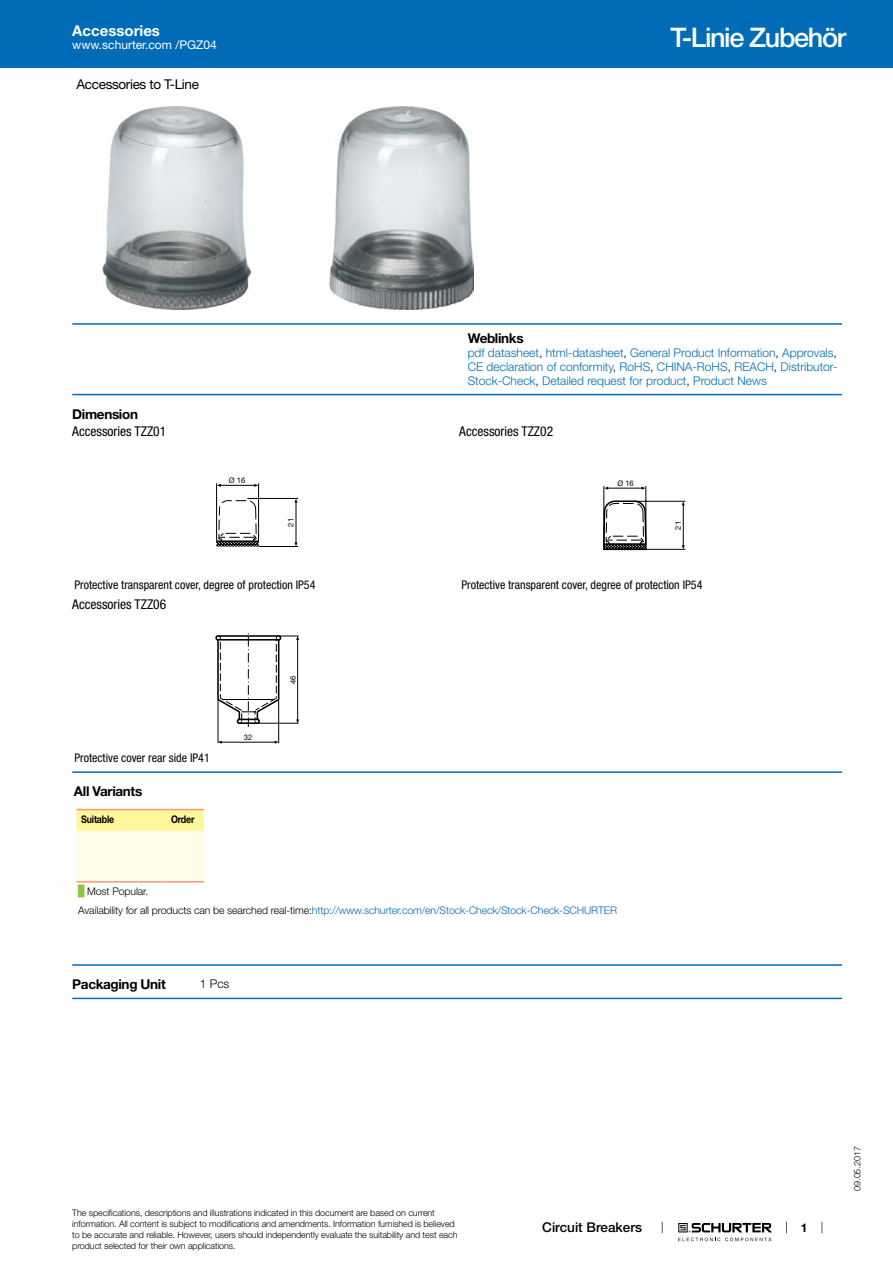
<style>
.page{position:relative;width:893px;height:1263px;background:#fff}
.page>*{position:absolute;margin:0;border:0;box-sizing:border-box;transform-origin:0 0}
.t1{font:500 27px "Helvetica Neue LT";letter-spacing:-.05em;color:#fff}
.t2{font:700 15px "Helvetica Neue LT";color:#fff}
.t3{font:condensed 13.5px "Helvetica Neue LT";color:#000}
.t4{font:700 13.5px "Helvetica Neue LT";letter-spacing:-.025em;color:#000}
.t5{font:13.5px "Helvetica Neue LT";letter-spacing:-.025em;color:#000}
.t6{font:500 13.5px "Helvetica Neue LT";color:#000}
.t7{font:300 12px/14.4px "Helvetica Neue LT";color:#006bb6;text-align:justify}
.t8{font:condensed 12px "Helvetica Neue LT";color:#000}
.t9{font:12px "Helvetica Neue LT";color:#fff}
.t10{font:300 12px "Helvetica Neue LT";color:#000}
.t11{font:700 12px "Helvetica Neue LT";color:#000}
.t12{font:300 10.5px/18.5px "Helvetica Neue LT";letter-spacing:-.01em;color:#000}
.t13{font:700 10.5px "Helvetica Neue LT";letter-spacing:-.025em;color:#000;scale:.85 1}
.t14{font:300 9px/10.8px "Helvetica Neue LT";letter-spacing:-.01em;color:#000}
.t15{font:7.65px "Helvetica Neue LT";color:#000}
.s1{color:#000}
.s2{font-family:"Arial Unicode MS";font-weight:400;color:#8dc63f}
.s3{color:#006bb6}
</style>
<div class="page">
<svg style="left:678px;top:1223px;width:94px;height:18px"></svg>
<div style="left:0;top:0;width:893px;height:68px;background:#006bb6"></div>
<img style="left:102px;top:107px;width:149px;height:203px">
<img style="left:330px;top:107px;width:144px;height:203px">
<hr style="left:72px;top:323px;width:770px;height:2px;background:#006bb6">
<hr style="left:72px;top:394px;width:770px;height:1px;background:#006bb6">
<hr style="left:216px;top:483px;width:1px;height:58px;background:#000">
<hr style="left:221px;top:485px;width:34px;height:1px;background:#000">
<hr style="left:247px;top:498px;width:51px;height:1px;background:#000">
<hr style="left:258px;top:483px;width:1px;height:58px;background:#000">
<svg style="left:216px;top:499px;width:82px;height:48px"></svg>
<hr style="left:604px;top:486px;width:1px;height:58px;background:#000">
<hr style="left:608px;top:488px;width:34px;height:1px;background:#000">
<hr style="left:646px;top:486px;width:1px;height:58px;background:#000">
<svg style="left:603px;top:500px;width:82px;height:51px"></svg>
<svg style="left:215px;top:633px;width:84px;height:111px"></svg>
<hr style="left:72px;top:771px;width:770px;height:2px;background:#006bb6">
<svg style="left:77px;top:809px;width:128px;height:74px;background:#fefad1"></svg>
<hr style="left:77px;top:809px;width:42px;height:1px;background:#f79679">
<hr style="left:119px;top:809px;width:43px;height:1px;background:#f79679">
<hr style="left:162px;top:809px;width:42px;height:1px;background:#f79679">
<hr style="left:77px;top:881px;width:42px;height:1px;background:#f79679">
<hr style="left:119px;top:881px;width:43px;height:1px;background:#f79679">
<hr style="left:162px;top:881px;width:42px;height:1px;background:#f79679">
<hr style="left:72px;top:964px;width:770px;height:2px;background:#006bb6">
<hr style="left:72px;top:998px;width:770px;height:1px;background:#006bb6">
<h2 class="t2" style="left:72px;top:21px;width:89px">Accessories</h2>
<h3 class="t9" style="left:72px;top:38px;width:146px">www.schurter.com /PGZ04</h3>
<h3 class="t5" style="left:77px;top:76px;width:124px">Accessories to T-Line</h3>
<h3 class="t4" style="left:72px;top:405px;width:67px">Dimension</h3>
<h3 class="t3" style="left:72px;top:423px;width:95px">Accessories TZZ01</h3>
<p class="t15" style="left:229px;top:475px;width:18px">Ø 16</p>
<p class="t15" style="left:286px;top:527px;width:10px;rotate:-90deg">21</p>
<h3 class="t8" style="left:74px;top:577px;width:243px">Protective transparent cover, degree of protection IP54</h3>
<h3 class="t3" style="left:72px;top:596px;width:95px">Accessories TZZ06</h3>
<h3 class="t8" style="left:74px;top:750px;width:137px">Protective cover rear side IP41</h3>
<h3 class="t4" style="left:74px;top:783px;width:70px">All Variants</h3>
<p class="t13" style="left:81px;top:813px;width:40px">Suitable</p>
<p class="t13" style="left:171px;top:813px;width:29px">Order</p>
<p class="t15" style="left:244px;top:733px;width:10px">32</p>
<p class="t15" style="left:288px;top:684px;width:10px;rotate:-90deg">46</p>
<h1 class="t1" style="left:670px;top:21px;width:177px">T-Linie Zubehör</h1>
<h3 class="t4" style="left:468px;top:330px;width:57px">Weblinks</h3>
<h3 class="t7" style="left:468px;top:345px;width:371px">pdf datasheet<span class="s1">,</span> html-datasheet<span class="s1">,</span> General Product Information<span class="s1">,</span> Approvals<span class="s1">, </span>CE declaration of conformity<span class="s1">,</span> RoHS<span class="s1">,</span> CHINA-RoHS<span class="s1">,</span> REACH<span class="s1">,</span> Distributor-Stock-Check<span class="s1">,</span> Detailed request for product<span class="s1">,</span> Product News</h3>
<h3 class="t3" style="left:459px;top:423px;width:95px">Accessories TZZ02</h3>
<p class="t15" style="left:617px;top:478px;width:18px">Ø 16</p>
<p class="t15" style="left:674px;top:530px;width:10px;rotate:-90deg">21</p>
<h3 class="t8" style="left:461px;top:577px;width:243px">Protective transparent cover, degree of protection IP54</h3>
<p class="t12" style="left:78px;top:882px;width:540px"><span class="s2">█</span> Most Popular.<br>Availability for all products can be searched real-time:<span class="s3">http://www.schurter.com/en/Stock-Check/Stock-Check-SCHURTER</span></p>
<h3 class="t4" style="left:72px;top:976px;width:95px">Packaging Unit</h3>
<h3 class="t10" style="left:200px;top:976px;width:31px">1 Pcs</h3>
<p class="t14" style="left:72px;top:1207px;width:387px">The specifications, descriptions and illustrations indicated in this document are based on current information. All content is subject to modifications and amendments. Information furnished is believed to be accurate and reliable. However, users should independently evaluate the suitability and test each product selected for their own applications.</p>
<h3 class="t6" style="left:542px;top:1219px;width:101px">Circuit Breakers</h3>
<h3 class="t11" style="left:801px;top:1220px;width:8px">1</h3>
<p class="t14" style="left:852px;top:1191px;width:46px;rotate:-90deg">09.05.2017</p>
</div>
